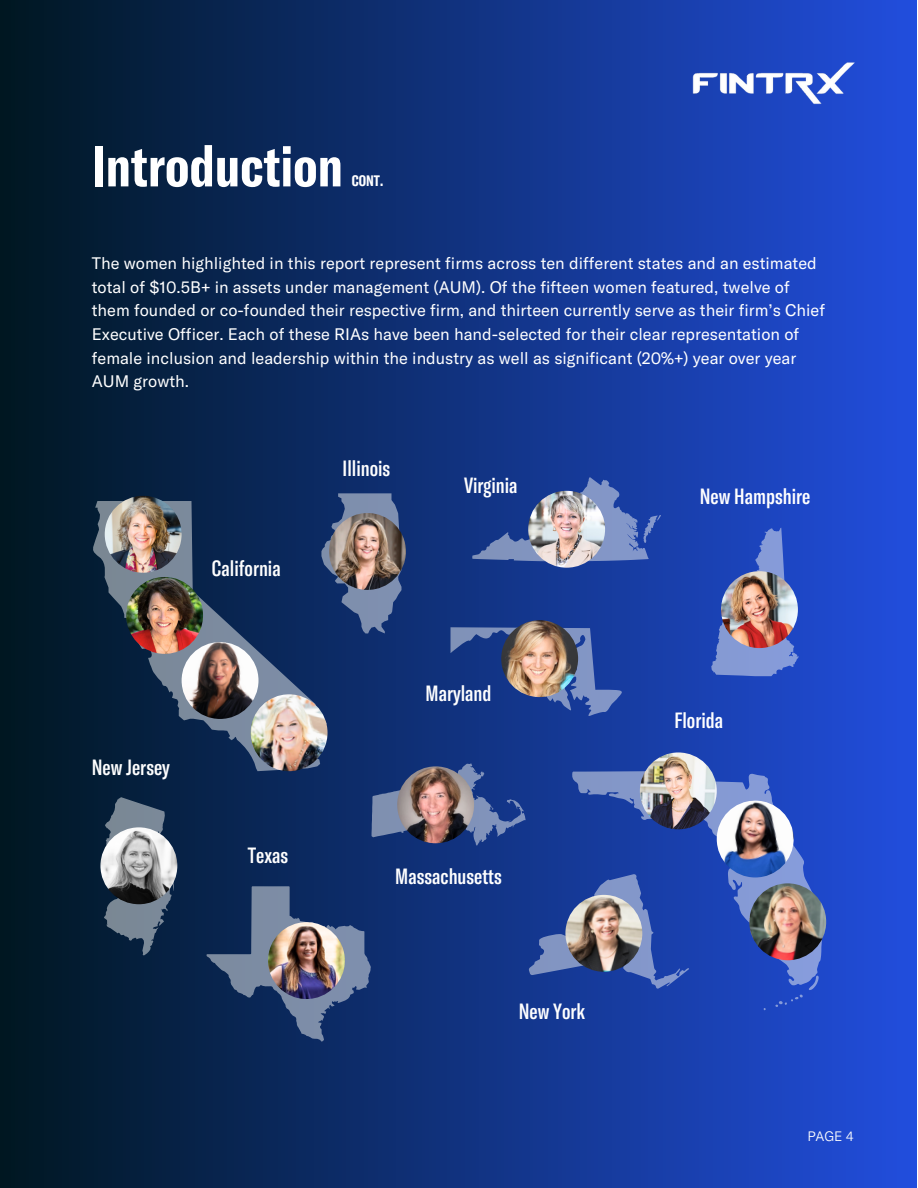
<style>
.page{position:relative;width:918px;height:1188px;background:#fff}
.page>*{position:absolute;margin:0;border:0;box-sizing:border-box;transform-origin:0 0}
.t1{font:700 extra-condensed 57px "GT America";color:#fff}
.t2{font:500 extra-condensed 21.75px "GT America";color:#fff}
.t3{font:16.5px/23.7px "GT America";color:#fff}
.t4{font:700 extra-condensed 15px "GT America";color:#fff}
.t5{font:300 13.5px "GT America";color:#fff}
</style>
<div class="page">
<div style="left:0;top:0;width:917px;height:1188px;background:linear-gradient(to right,#001721,#224ede)"></div>
<img style="left:673px;top:61px;width:183px;height:48px">
<svg style="left:321px;top:493px;width:80px;height:140px;background:#4a628e"></svg>
<img style="left:329px;top:513px;width:77px;height:77px;border-radius:50%">
<svg style="left:572px;top:771px;width:251px;height:215px;background:#3154b8"></svg>
<svg style="left:809px;top:976px;width:10px;height:14px"></svg>
<svg style="left:775px;top:995px;width:28px;height:12px"></svg>
<img style="left:640px;top:752px;width:77px;height:77px;border-radius:50%">
<img style="left:717px;top:801px;width:77px;height:76px;border-radius:50%">
<img style="left:749px;top:883px;width:77px;height:77px;border-radius:50%">
<svg style="left:93px;top:501px;width:234px;height:270px;background:#1f385d"></svg>
<img style="left:105px;top:496px;width:77px;height:77px;border-radius:50%">
<img style="left:126px;top:577px;width:77px;height:77px;border-radius:50%">
<img style="left:182px;top:642px;width:76px;height:77px;border-radius:50%">
<img style="left:251px;top:694px;width:77px;height:77px;border-radius:50%">
<svg style="left:372px;top:763px;width:154px;height:83px;background:#345091"></svg>
<img style="left:397px;top:766px;width:77px;height:77px;border-radius:50%">
<svg style="left:529px;top:874px;width:160px;height:115px;background:#3151a8"></svg>
<img style="left:565px;top:895px;width:77px;height:77px;border-radius:50%">
<svg style="left:451px;top:627px;width:171px;height:89px;background:#2f4e9a"></svg>
<img style="left:501px;top:620px;width:77px;height:77px;border-radius:50%">
<svg style="left:206px;top:886px;width:165px;height:155px;background:#314a74"></svg>
<img style="left:268px;top:922px;width:77px;height:77px;border-radius:50%">
<svg style="left:104px;top:797px;width:70px;height:158px;background:#43566c"></svg>
<img style="left:100px;top:827px;width:77px;height:77px;border-radius:50%">
<svg style="left:711px;top:528px;width:88px;height:148px;background:#4868c6"></svg>
<img style="left:721px;top:571px;width:77px;height:77px;border-radius:50%">
<svg style="left:472px;top:477px;width:189px;height:84px;background:#3856a3"></svg>
<img style="left:528px;top:491px;width:77px;height:77px;border-radius:50%">
<p class="t1" style="left:92px;top:129px;width:253px">Introduction</p>
<p class="t4" style="left:352px;top:171px;width:33px">CONT.</p>
<p class="t3" style="left:92px;top:251px;width:735px">The women highlighted in this report represent firms across ten different states and an estimated total of $10.5B+ in assets under management (AUM). Of the fifteen women featured, twelve of them founded or co-founded their respective firm, and thirteen currently serve as their firm’s Chief Executive Officer. Each of these RIAs have been hand-selected for their clear representation of female inclusion and leadership within the industry as well as significant (20%+) year over year AUM growth.</p>
<p class="t2" style="left:212px;top:554px;width:70px">California</p>
<h2 class="t2" style="left:92px;top:753px;width:80px">New Jersey</h2>
<p class="t2" style="left:248px;top:841px;width:42px">Texas</p>
<p class="t2" style="left:343px;top:454px;width:49px">Illinois</p>
<h2 class="t2" style="left:464px;top:472px;width:55px">Virginia</h2>
<p class="t2" style="left:426px;top:679px;width:67px">Maryland</p>
<p class="t2" style="left:395px;top:862px;width:108px">Massachusetts</p>
<p class="t2" style="left:519px;top:997px;width:68px">New York</p>
<p class="t2" style="left:700px;top:482px;width:112px">New Hampshire</p>
<p class="t2" style="left:674px;top:707px;width:50px">Florida</p>
<p class="t5" style="left:807px;top:1128px;width:48px">PAGE 4</p>
</div>
